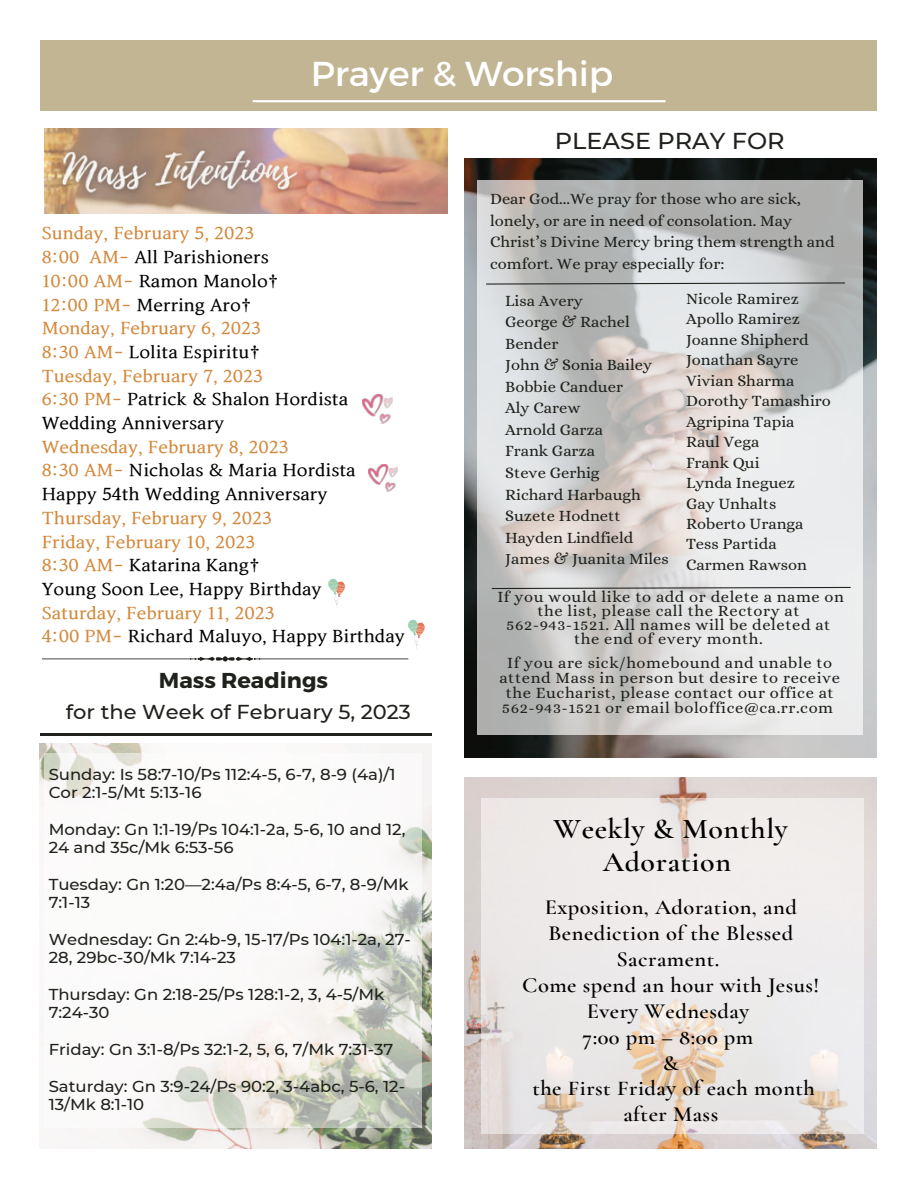
<style>
.page{position:relative;width:918px;height:1188px;background:#fff}
.page>*{position:absolute;margin:0;border:0;box-sizing:border-box;transform-origin:0 0}
.t1{font:34.5px "Yfkbbm Montserrat";letter-spacing:-.005em;color:#fff;scale:1.04 1}
.t2{font:34.5px "Source Serif Pro";color:#fff;scale:1.04 1}
.t3{font:600 28.65px/33.5px "Cormorant Garamond";letter-spacing:.02em;color:#000;text-align:center;scale:1.04 1}
.t4{font:500 22.95px "Montserrat";color:#1f221c;scale:1.04 1}
.t5{font:600 21.6px/25.8px "Cormorant Garamond";letter-spacing:.02em;color:#000;text-align:center;scale:1.04 1}
.t6{font:700 21.6px "Montserrat";color:#1f221c;scale:1.04 1}
.t7{font:500 20.1px "Montserrat";color:#1f221c;scale:1.04 1}
.t8{font:17.25px/23.7px "Arita buri Semi Bold OTF";color:#d3883b;scale:1.04 1}
.t9{font:17.25px/23.7px "Arita buri Semi Bold OTF";color:#000;scale:1.04 1}
.t10{font:15.75px/21.6px "Alice";color:#1f221c;scale:1.04 1}
.t11{font:500 15.75px/18.3px "Montserrat";color:#1f221c;scale:1.04 1}
.t12{font:15.75px/15.1px "Alice";letter-spacing:.035em;color:#1f221c;text-align:center;scale:1.04 1}
.s1{color:#000}
.s2{color:#d3883b}
</style>
<div class="page">
<img style="left:465px;top:778px;width:411px;height:370px">
<img style="left:465px;top:158px;width:411px;height:599px">
<img style="left:44px;top:128px;width:404px;height:85px">
<hr style="left:40px;top:733px;width:391px;height:2px;background:#1f221c">
<svg style="left:42px;top:656px;width:366px;height:6px"></svg>
<svg style="left:477px;top:180px;width:386px;height:555px;background:#d2d1d1"></svg>
<div style="left:40px;top:40px;width:837px;height:71px;background:#c1b594"></div>
<hr style="left:253px;top:100px;width:413px;height:2px;background:#fff">
<svg style="left:482px;top:798px;width:382px;height:335px;background:#ebe7e5"></svg>
<svg style="left:485px;top:282px;width:361px;height:3px"></svg>
<svg style="left:491px;top:586px;width:361px;height:4px"></svg>
<img style="left:362px;top:395px;width:31px;height:29px">
<svg style="left:408px;top:620px;width:17px;height:29px"></svg>
<svg style="left:328px;top:579px;width:17px;height:29px"></svg>
<img style="left:40px;top:744px;width:391px;height:404px">
<svg style="left:44px;top:753px;width:378px;height:375px"></svg>
<img style="left:369px;top:465px;width:28px;height:27px">
<h1 class="t1" style="left:311px;top:51px;width:292px">Prayer &amp; Worship</h1>
<h1 class="t2" style="left:285px;top:58px;width:133px">PRAYER</h1>
<h1 class="t2" style="left:499px;top:58px;width:127px">ORSHIP</h1>
<p class="t8" style="left:42px;top:222px;width:296px">Sunday, February 5, 2023<br>8:00 AM- <span class="s1">All Parishioners<br></span>10:00 AM- <span class="s1">Ramon Manolo†<br></span>12:00 PM- <span class="s1">Merring Aro†<br></span>Monday, February 6, 2023<br>8:30 AM- <span class="s1">Lolita Espiritu†<br></span>Tuesday, February 7, 2023<br>6:30 PM- <span class="s1">Patrick &amp; Shalon Hordista<br>Wedding Anniversary</span></p>
<p class="t9" style="left:42px;top:436px;width:303px"><span class="s2">Wednesday, February 8, 2023<br>8:30 AM-</span> Nicholas &amp; Maria Hordista<br>Happy 54th Wedding Anniversary</p>
<p class="t8" style="left:42px;top:507px;width:271px">Thursday, February 9, 2023<br>Friday, February 10, 2023<br>8:30 AM- <span class="s1">Katarina Kang†<br>Young Soon Lee, Happy Birthday</span></p>
<p class="t8" style="left:42px;top:602px;width:351px">Saturday, February 11, 2023<br>4:00 PM- <span class="s1">Richard Maluyo, Happy Birthday</span></p>
<h3 class="t6" style="left:159px;top:666px;width:164px">Mass Readings</h3>
<p class="t7" style="left:66px;top:700px;width:333px">for the Week of February 5, 2023</p>
<p class="t11" style="left:49px;top:765px;width:335px">Sunday: Is 58:7-10/Ps 112:4-5, 6-7, 8-9 (4a)/1<br>Cor 2:1-5/Mt 5:13-16</p>
<p class="t11" style="left:49px;top:820px;width:345px">Monday: Gn 1:1-19/Ps 104:1-2a, 5-6, 10 and 12,<br>24 and 35c/Mk 6:53-56</p>
<p class="t11" style="left:49px;top:875px;width:348px">Tuesday: Gn 1:20—2:4a/Ps 8:4-5, 6-7, 8-9/Mk<br>7:1-13</p>
<p class="t11" style="left:49px;top:930px;width:350px">Wednesday: Gn 2:4b-9, 15-17/Ps 104:1-2a, 27-<br>28, 29bc-30/Mk 7:14-23</p>
<p class="t11" style="left:49px;top:985px;width:324px">Thursday: Gn 2:18-25/Ps 128:1-2, 3, 4-5/Mk<br>7:24-30</p>
<p class="t11" style="left:49px;top:1040px;width:333px">Friday: Gn 3:1-8/Ps 32:1-2, 5, 6, 7/Mk 7:31-37</p>
<p class="t11" style="left:49px;top:1077px;width:344px">Saturday: Gn 3:9-24/Ps 90:2, 3-4abc, 5-6, 12-<br>13/Mk 8:1-10</p>
<h3 class="t4" style="left:555px;top:127px;width:222px">PLEASE PRAY FOR</h3>
<p class="t10" style="left:490px;top:188px;width:333px">Dear God...We pray for those who are sick, lonely, or are in need of consolation. May Christ’s Divine Mercy bring them strength and comfort. We pray especially for:</p>
<p class="t10" style="left:505px;top:290px;width:159px">Lisa Avery<br>George &amp; Rachel<br>Bender<br>John &amp; Sonia Bailey<br>Bobbie Canduer<br>Aly Carew<br>Arnold Garza<br>Frank Garza<br>Steve Gerhig<br>Richard Harbaugh<br>Suzete Hodnett<br>Hayden Lindfield<br>James &amp; Juanita Miles</p>
<p class="t10" style="left:686px;top:288px;width:141px;line-height:20.4px">Nicole Ramirez<br>Apollo Ramirez<br>Joanne Shipherd<br>Jonathan Sayre<br>Vivian Sharma<br>Dorothy Tamashiro<br>Agripina Tapia<br>Raul Vega<br>Frank Qui<br>Lynda Ineguez<br>Gay Unhalts<br>Roberto Uranga<br>Tess Partida<br>Carmen Rawson</p>
<p class="t12" style="left:497px;top:590px;width:335px;line-height:14px">If you would like to add or delete a name on the list, please call the Rectory at 562-943-1521. All names will be deleted at the end of every month.</p>
<p class="t12" style="left:499px;top:655px;width:329px">If you are sick/homebound and unable to attend Mass in person but desire to receive the Eucharist, please contact our office at 562-943-1521 or email boloffice@ca.rr.com</p>
<h2 class="t3" style="left:554px;top:812px;width:227px">Weekly &amp; Monthly<br>Adoration</h2>
<h3 class="t5" style="left:522px;top:895px;width:287px">Exposition, Adoration, and<br>Benediction of the Blessed<br>Sacrament.<br>Come spend an hour with Jesus!<br>Every Wednesday<br>7:00 pm – 8:00 pm<br>&amp;<br>the First Friday of each month after Mass</h3>
</div>
